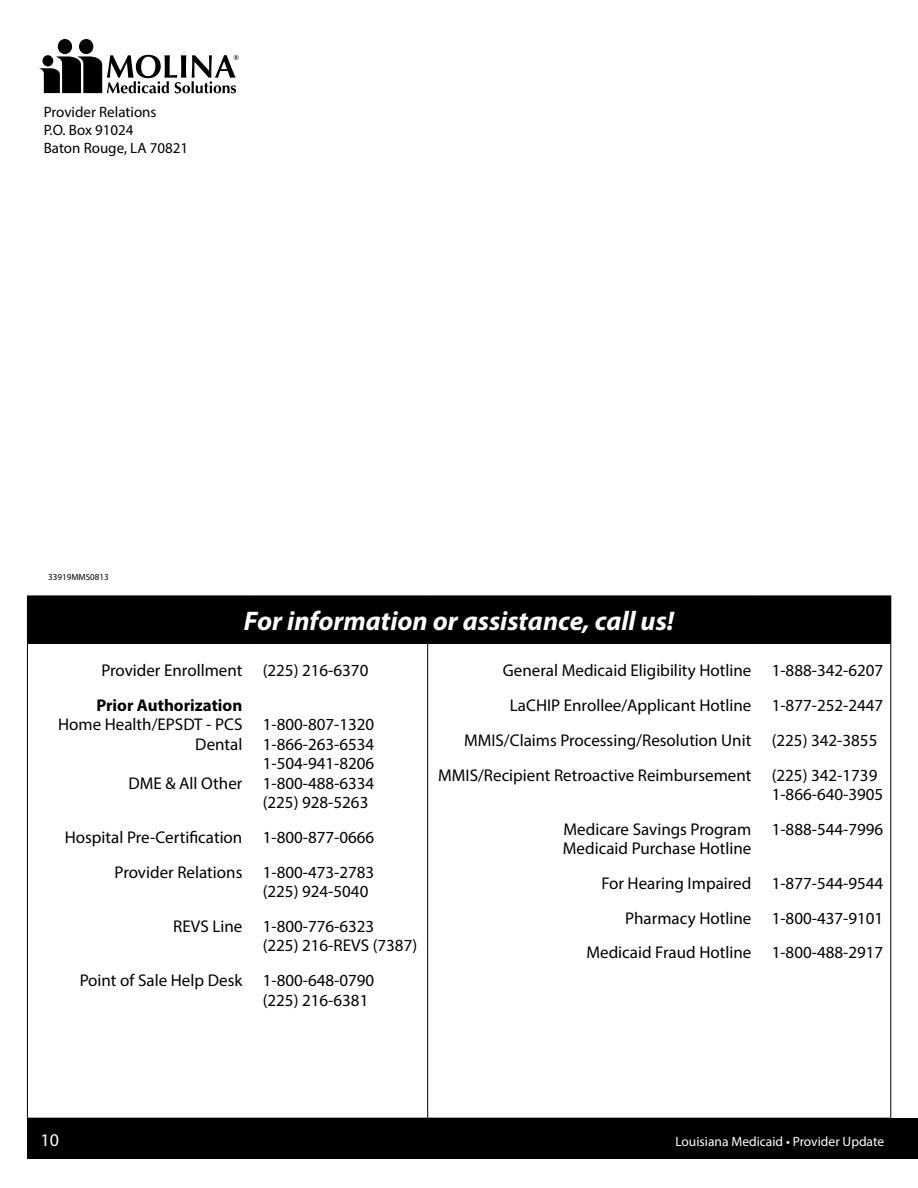
<style>
.page{position:relative;width:918px;height:1188px;background:#fff}
.page>*{position:absolute;margin:0;border:0;box-sizing:border-box;transform-origin:0 0}
.t1{font:italic 700 27px "Myriad Pro";color:#fff}
.t2{font:18px "Myriad Pro";color:#fff}
.t3{font:16.95px/34.8px "Myriad Pro";color:#000}
.t4{font:700 16.95px "Myriad Pro";color:#000}
.t5{font:15px/18px "Myriad Pro";color:#000}
.t6{font:13.5px "Myriad Pro";color:#fff}
.t7{font:9px "Myriad Pro";color:#000}
</style>
<div class="page">
<div style="left:27px;top:1119px;width:891px;height:40px;background:#000"></div>
<div style="left:79px;top:39px;width:14px;height:15px;background:#000;border-radius:50%"></div>
<div style="left:58px;top:39px;width:14px;height:15px;background:#000;border-radius:50%"></div>
<svg style="left:39px;top:55px;width:200px;height:38px"></svg>
<div style="left:27px;top:596px;width:864px;height:47px;background:#000"></div>
<hr style="left:27px;top:595px;width:222px;height:1px;background:#000">
<hr style="left:249px;top:595px;width:179px;height:1px;background:#000">
<hr style="left:428px;top:595px;width:330px;height:1px;background:#000">
<hr style="left:758px;top:595px;width:133px;height:1px;background:#000">
<hr style="left:27px;top:643px;width:222px;height:1px;background:#000">
<hr style="left:27px;top:644px;width:1px;height:474px;background:#000">
<hr style="left:249px;top:643px;width:179px;height:1px;background:#000">
<hr style="left:428px;top:643px;width:330px;height:1px;background:#000">
<hr style="left:427px;top:644px;width:1px;height:474px;background:#000">
<hr style="left:758px;top:643px;width:133px;height:1px;background:#000">
<hr style="left:890px;top:644px;width:1px;height:474px;background:#000">
<hr style="left:27px;top:1118px;width:222px;height:1px;background:#000">
<hr style="left:249px;top:1118px;width:179px;height:1px;background:#000">
<hr style="left:428px;top:1118px;width:330px;height:1px;background:#000">
<hr style="left:758px;top:1118px;width:133px;height:1px;background:#000">
<p class="t5" style="left:44px;top:102px;width:146px">Provider Relations<br>P.O. Box 91024<br>Baton Rouge, LA 70821</p>
<p class="t7" style="left:48px;top:571px;width:62px">33919MMS0813</p>
<h1 class="t1" style="left:244px;top:603px;width:432px">For information or assistance, call us!</h1>
<p class="t3" style="left:101px;top:653px;width:143px">Provider Enrollment</p>
<p class="t4" style="left:96px;top:694px;width:148px">Prior Authorization</p>
<p class="t3" style="left:58px;top:715px;width:186px;line-height:19.4px;text-align:right">Home Health/EPSDT - PCS<br>Dental</p>
<p class="t3" style="left:128px;top:765px;width:116px">DME &amp; All Other</p>
<p class="t3" style="left:65px;top:820px;width:179px;text-align:right">Hospital Pre-Certification<br>Provider Relations</p>
<p class="t3" style="left:173px;top:909px;width:71px">REVS Line</p>
<p class="t3" style="left:80px;top:963px;width:164px">Point of Sale Help Desk</p>
<p class="t3" style="left:263px;top:653px;width:107px">(225) 216-6370</p>
<p class="t3" style="left:263px;top:715px;width:113px;line-height:19.5px;text-align:justify">1-800-807-1320<br>1-866-263-6534<br>1-504-941-8206<br>1-800-488-6334 (225) 928-5263</p>
<p class="t3" style="left:263px;top:820px;width:113px">1-800-877-0666<br>1-800-473-2783</p>
<p class="t3" style="left:263px;top:874px;width:113px">(225) 924-5040<br>1-800-776-6323</p>
<p class="t3" style="left:263px;top:928px;width:156px">(225) 216-REVS (7387)<br>1-800-648-0790</p>
<p class="t3" style="left:263px;top:982px;width:107px">(225) 216-6381</p>
<p class="t3" style="left:438px;top:653px;width:315px;text-align:right">General Medicaid Eligibility Hotline<br>LaCHIP Enrollee/Applicant Hotline MMIS/Claims Processing/Resolution Unit MMIS/Recipient Retroactive Reimbursement</p>
<p class="t3" style="left:563px;top:819px;width:190px;line-height:19.5px">Medicare Savings Program<br>Medicaid Purchase Hotline</p>
<p class="t3" style="left:586px;top:866px;width:166px;text-align:right">For Hearing Impaired<br>Pharmacy Hotline<br>Medicaid Fraud Hotline</p>
<p class="t3" style="left:772px;top:653px;width:113px">1-888-342-6207<br>1-877-252-2447 (225) 342-3855 (225) 342-1739</p>
<p class="t3" style="left:772px;top:777px;width:113px">1-866-640-3905<br>1-888-544-7996</p>
<p class="t3" style="left:772px;top:866px;width:113px;text-align:justify">1-877-544-9544<br>1-800-437-9101<br>1-800-488-2917</p>
<p class="t2" style="left:40px;top:1128px;width:20px">10</p>
<p class="t6" style="left:675px;top:1133px;width:210px">Louisiana Medicaid • Provider Update</p>
</div>
